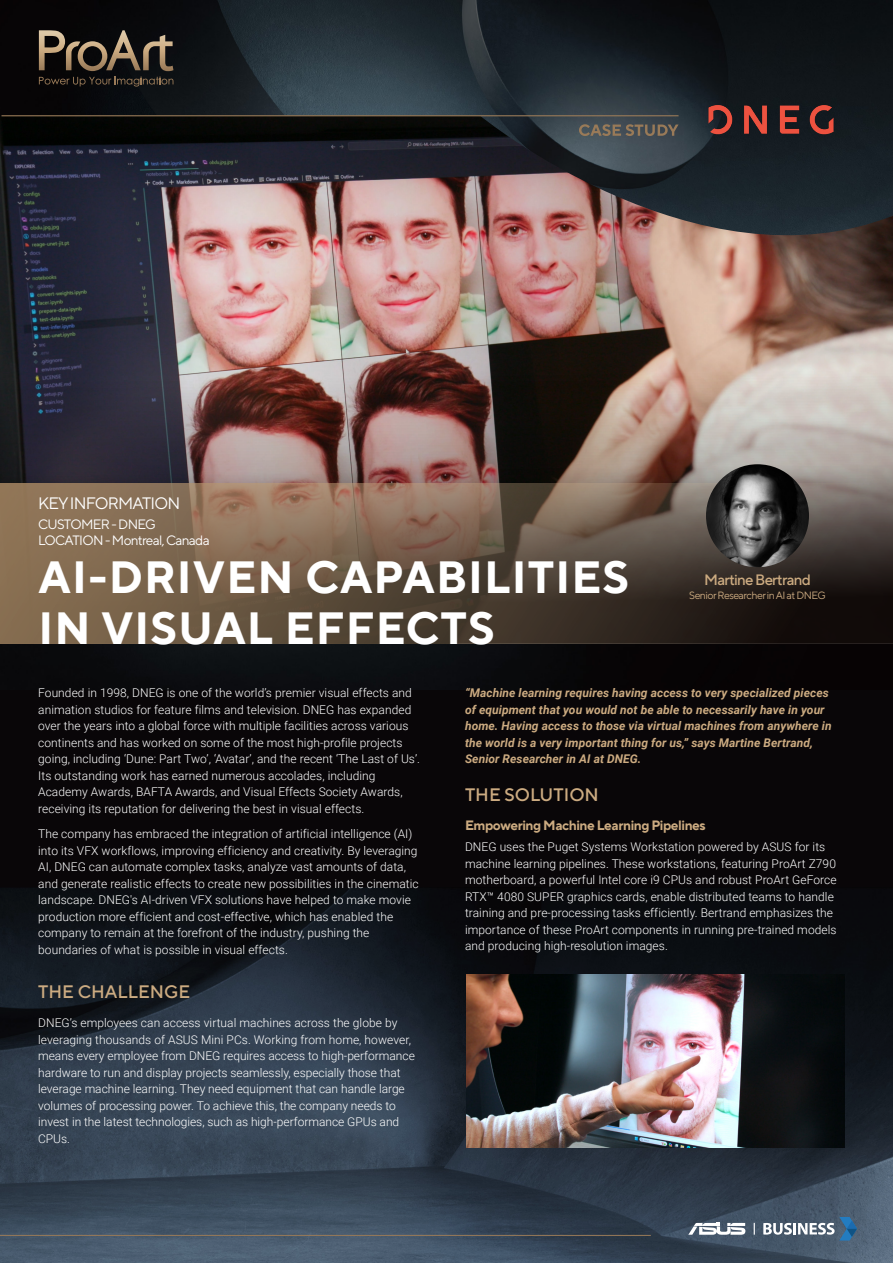
<style>
.page{position:relative;width:893px;height:1263px;background:#090608}
.page>*{position:absolute;margin:0;border:0;box-sizing:border-box;transform-origin:0 0}
.t1{font:700 45px/51px "TT Norms Pro";letter-spacing:.025em;color:#fff}
.t2{font:500 18px "TT Norms Pro";color:#ccab81}
.t3{font:16.5px "TT Norms Pro";letter-spacing:-.05em;color:#fff}
.t4{font:500 15px "TT Norms Pro";letter-spacing:-.05em;color:#ccab81}
.t5{font:13.5px/16.5px "TT Norms Pro";letter-spacing:-.05em;color:#fff}
.t6{font:700 13.5px "TT Norms Pro";letter-spacing:-.03em;color:#ccab81}
.t7{font:300 12px/16.5px "Roboto";letter-spacing:.005em;color:#fff}
.t8{font:italic 700 12px/16.5px "Roboto";letter-spacing:.005em;color:#ccab81}
.t9{font:10.5px "TT Norms Pro";letter-spacing:-.05em;color:#ccab81}
</style>
<div class="page">
<img style="left:0;top:887px;width:893px;height:376px">
<img style="left:1px;top:0;width:892px;height:681px">
<svg style="left:39px;top:30px;width:134px;height:57px"></svg>
<img style="left:0;top:116px;width:893px;height:240px">
<img style="left:0;top:356px;width:893px;height:6px">
<img style="left:0;top:362px;width:893px;height:97px">
<svg style="left:0;top:459px;width:893px;height:24px;background:#73605e"></svg>
<hr style="left:2px;top:115px;width:676px;height:1px;background:#997a58">
<img style="left:466px;top:974px;width:379px;height:173px">
<svg style="left:579px;top:124px;width:99px;height:12px"></svg>
<hr style="left:0;top:1235px;width:651px;height:1px;background:#997a58">
<svg style="left:688px;top:1223px;width:57px;height:12px"></svg>
<svg style="left:754px;top:1223px;width:1px;height:12px"></svg>
<svg style="left:763px;top:1217px;width:94px;height:23px;background:#697e92"></svg>
<img style="left:694px;top:91px;width:154px;height:57px">
<svg style="left:0;top:483px;width:893px;height:161px;background:#635242"></svg>
<img style="left:706px;top:464px;width:103px;height:103px;border-radius:51px">
<h3 class="t3" style="left:38px;top:491px;width:144px">KEY INFORMATION</h3>
<p class="t5" style="left:38px;top:515px;width:173px">CUSTOMER - DNEG<br>LOCATION - Montreal, Canada</p>
<h1 class="t1" style="left:38px;top:548px;width:592px">AI-DRIVEN CAPABILITIES<br>IN VISUAL EFFECTS</h1>
<p class="t4" style="left:704px;top:569px;width:108px">Martine Bertrand</p>
<p class="t9" style="left:689px;top:588px;width:138px">Senior Researcher in AI at DNEG</p>
<p class="t7" style="left:38px;top:684px;width:383px">Founded in 1998, DNEG is one of the world’s premier visual effects and animation studios for feature films and television. DNEG has expanded over the years into a global force with multiple facilities across various continents and has worked on some of the most high-profile projects going, including ‘Dune: Part Two’, ‘Avatar’, and the recent ‘The Last of Us’.<br>Its outstanding work has earned numerous accolades, including Academy Awards, BAFTA Awards, and Visual Effects Society Awards, receiving its reputation for delivering the best in visual effects.</p>
<p class="t7" style="left:38px;top:825px;width:382px">The company has embraced the integration of artificial intelligence (AI) into its VFX workflows, improving efficiency and creativity. By leveraging AI, DNEG can automate complex tasks, analyze vast amounts of data, and generate realistic effects to create new possibilities in the cinematic landscape. DNEG's AI-driven VFX solutions have helped to make movie production more efficient and cost-effective, which has enabled the company to remain at the forefront of the industry, pushing the boundaries of what is possible in visual effects.</p>
<h2 class="t2" style="left:38px;top:978px;width:154px">THE CHALLENGE</h2>
<p class="t7" style="left:38px;top:1014px;width:378px">DNEG’s employees can access virtual machines across the globe by leveraging thousands of ASUS Mini PCs. Working from home, however, means every employee from DNEG requires access to high-performance hardware to run and display projects seamlessly, especially those that leverage machine learning. They need equipment that can handle large volumes of processing power. To achieve this, the company needs to invest in the latest technologies, such as high-performance GPUs and CPUs.</p>
<p class="t8" style="left:465px;top:684px;width:368px">“Machine learning requires having access to very specialized pieces of equipment that you would not be able to necessarily have in your home. Having access to those via virtual machines from anywhere in the world is a very important thing for us,” says Martine Bertrand, Senior Researcher in AI at DNEG.</p>
<h2 class="t2" style="left:465px;top:782px;width:135px">THE SOLUTION</h2>
<p class="t6" style="left:465px;top:815px;width:242px">Empowering Machine Learning Pipelines</p>
<p class="t7" style="left:465px;top:838px;width:373px">DNEG uses the Puget Systems Workstation powered by ASUS for its machine learning pipelines. These workstations, featuring ProArt Z790 motherboard, a powerful Intel core i9 CPUs and robust ProArt GeForce RTX™ 4080 SUPER graphics cards, enable distributed teams to handle training and pre-processing tasks efficiently. Bertrand emphasizes the importance of these ProArt components in running pre-trained models and producing high-resolution images.</p>
</div>
